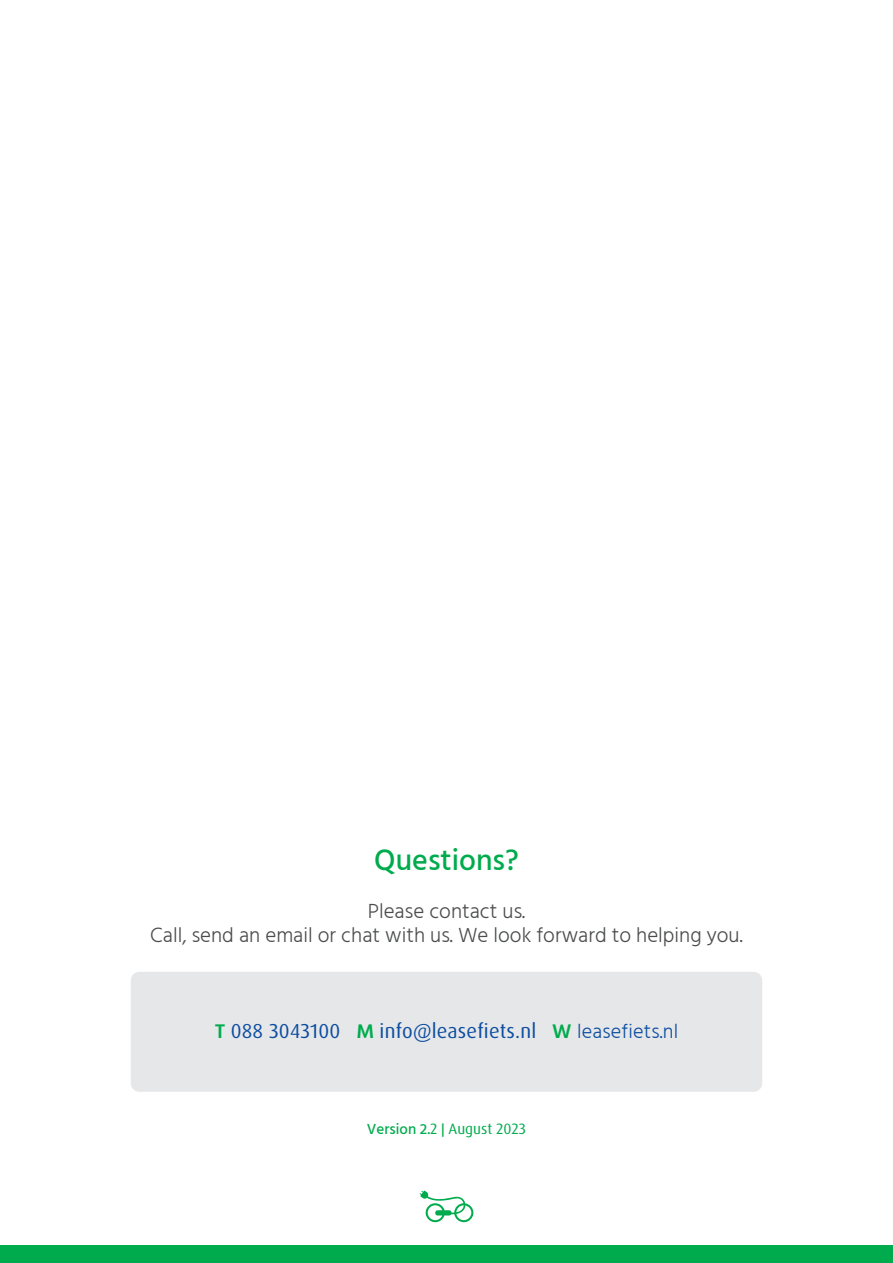
<style>
.page{position:relative;width:893px;height:1263px;background:#fff}
.page>*{position:absolute;margin:0;border:0;box-sizing:border-box;transform-origin:0 0}
.Bodytekst{font:500 30px "Hind Madurai";color:#00ab4d}
.Bodytekst-2{font:300 21px/24px "Hind Madurai";color:#4b4c4d;text-align:center}
.Bodytekst-3{font:20.25px "Dax Pro";letter-spacing:.01em;color:#0d4da1}
.Bodytekst-4{font:15px "Dax Pro";color:#00ab4d}
.s1{font-family:"Hind Madurai";font-weight:600;color:#00ab4d}
.s2{font-family:"Hind Madurai";font-weight:300}
.s3{font-family:"Hind Madurai";font-weight:500}
</style>
<div class="page">
<div style="left:0;top:1246px;width:893px;height:17px;background:#00ab4d"></div>
<div style="left:131px;top:972px;width:631px;height:120px;background:#e6e7e9;border-radius:9px"></div>
<svg style="left:420px;top:1190px;width:53px;height:32px"></svg>
<p class="Bodytekst" style="left:374px;top:842px;width:146px">Questions?</p>
<p class="Bodytekst-2" style="left:150px;top:900px;width:594px">Please contact us.<br>Call, send an email or chat with us. We look forward to helping you.</p>
<p class="Bodytekst-3" style="left:215px;top:1019px;width:465px"><span class="s1">T</span> 088 3043100 <span class="s1">M</span> info@leasefiets.nl <span class="s1">W</span> <span class="s2">leasefiets.nl</span></p>
<p class="Bodytekst-4" style="left:367px;top:1120px;width:160px"><span class="s3">Version 2.</span>2 <span class="s3">|</span> August 2023</p>
</div>
